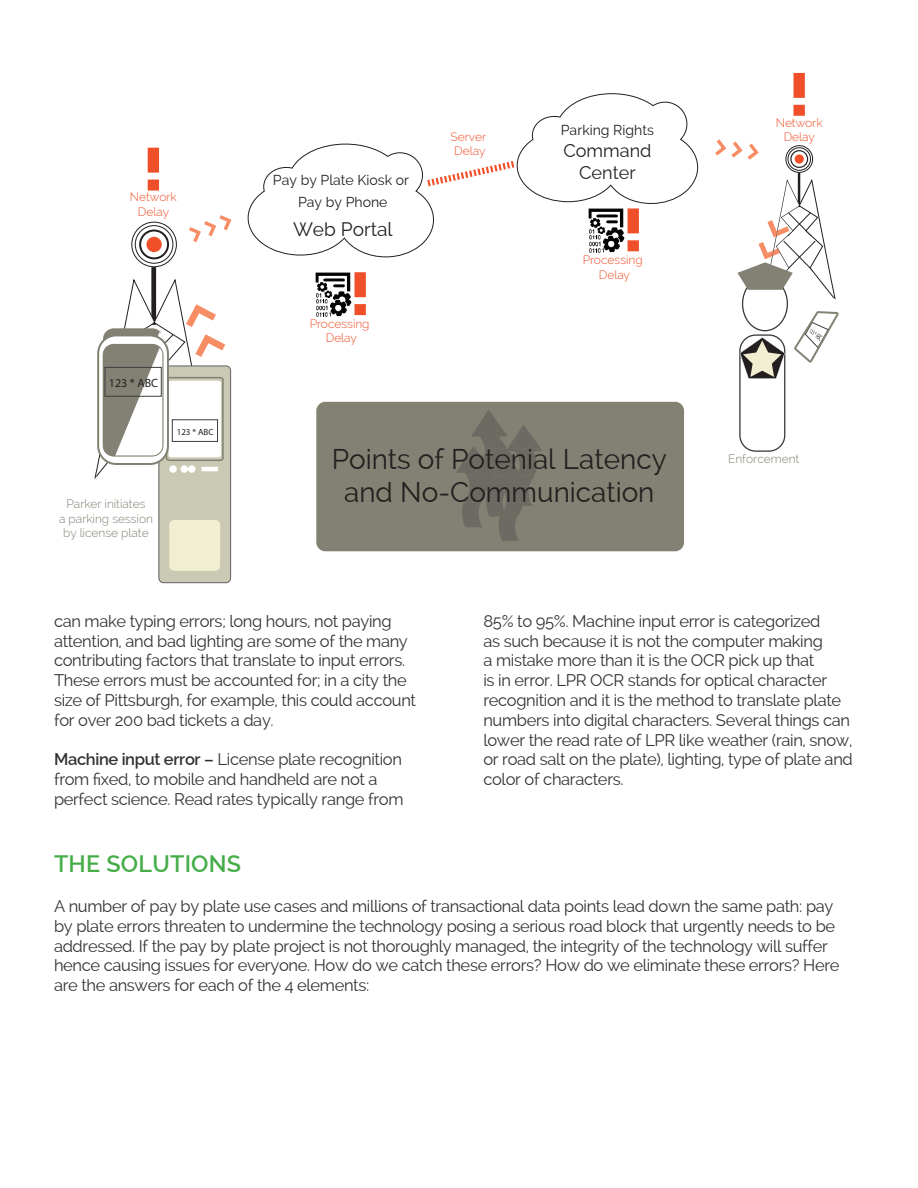
<style>
.page{position:relative;width:918px;height:1188px;background:#fff}
.page>*{position:absolute;margin:0;border:0;box-sizing:border-box;transform-origin:0 0}
.t1{font:800 59.85px "Raleway";color:#f05029}
.t2{font:27.9px/33.5px "Raleway";color:#231f20;text-align:center}
.t3{font:600 23.25px "Raleway";letter-spacing:.01em;color:#44ad48}
.t4{font:19.05px "Raleway";color:#231f20}
.t5{font:18.15px/21.8px "Raleway";color:#231f20;text-align:center}
.t6{font:16.5px/19.8px "Raleway";letter-spacing:-.02em;color:#313232}
.t7{font:14.1px/21.1px "Raleway";color:#231f20;text-align:center}
.t8{font:300 12px/14.4px "Raleway";color:#f05029;text-align:center}
.t9{font:300 12px/14.4px "Raleway";color:#828173;text-align:center}
.t10{font:12px "Myriad Pro";color:#231f20}
.t11{font:9px "Myriad Pro";color:#231f20}
.s1{font-weight:600}
</style>
<div class="page">
<div style="left:151px;top:267px;width:6px;height:58px;background:#231f20"></div>
<div style="left:151px;top:266px;width:6px;height:60px;border:1px solid #fff"></div>
<svg style="left:132px;top:222px;width:44px;height:45px"></svg>
<div style="left:131px;top:222px;width:46px;height:45px;border:1px solid #231f20;border-radius:50%"></div>
<svg style="left:135px;top:226px;width:38px;height:37px"></svg>
<div style="left:135px;top:225px;width:38px;height:39px;border:1px solid #231f20;border-radius:50%"></div>
<svg style="left:140px;top:231px;width:28px;height:27px"></svg>
<div style="left:139px;top:230px;width:30px;height:29px;border:2px solid #231f20;border-radius:50%"></div>
<div style="left:146px;top:237px;width:16px;height:15px;background:#f05029;border-radius:50%"></div>
<div style="left:797px;top:172px;width:4px;height:36px;border:1px solid #fff"></div>
<svg style="left:786px;top:146px;width:27px;height:26px"></svg>
<div style="left:786px;top:145px;width:27px;height:28px;border:1px solid #231f20;border-radius:50%"></div>
<svg style="left:788px;top:148px;width:23px;height:22px"></svg>
<div style="left:788px;top:148px;width:23px;height:22px;border:1px solid #231f20;border-radius:50%"></div>
<svg style="left:791px;top:151px;width:17px;height:16px"></svg>
<div style="left:790px;top:150px;width:18px;height:18px;border:1px solid #231f20;border-radius:50%"></div>
<div style="left:795px;top:154px;width:9px;height:10px;background:#f05029;border-radius:50%"></div>
<div style="left:159px;top:366px;width:72px;height:217px;background:#cac9b4;border-radius:5px"></div>
<div style="left:158px;top:366px;width:73px;height:217px;border:1px solid #616164;border-radius:5px"></div>
<div style="left:169px;top:520px;width:51px;height:51px;background:#f1eed1;border-radius:5px"></div>
<img style="left:315px;top:272px;width:37px;height:45px">
<svg style="left:248px;top:93px;width:450px;height:165px"></svg>
<svg style="left:189px;top:215px;width:42px;height:27px"></svg>
<svg style="left:715px;top:139px;width:44px;height:21px"></svg>
<svg style="left:94px;top:280px;width:131px;height:200px"></svg>
<div style="left:105px;top:367px;width:57px;height:30px;border:1px solid #3c3c3d"></div>
<div style="left:316px;top:402px;width:368px;height:149px;background:#828173;border-radius:9px"></div>
<svg style="left:794px;top:311px;width:45px;height:52px"></svg>
<div style="left:742px;top:276px;width:46px;height:55px;border:1px solid #3c3c3d;border-radius:50%"></div>
<div style="left:739px;top:334px;width:46px;height:118px;border:1px solid #3c3c3d;border-radius:16px"></div>
<svg style="left:740px;top:337px;width:45px;height:42px"></svg>
<svg style="left:737px;top:179px;width:99px;height:121px"></svg>
<svg style="left:456px;top:410px;width:86px;height:131px"></svg>
<h1 class="t1" style="left:144px;top:136px;width:21px">!</h1>
<p class="t8" style="left:130px;top:190px;width:48px">Network<br>Delay</p>
<p class="t10" style="left:109px;top:376px;width:51px">123 * ABC</p>
<p class="t11" style="left:177px;top:426px;width:38px">123 * ABC</p>
<p class="t9" style="left:59px;top:497px;width:95px">Parker initiates<br>a parking session by license plate</p>
<p class="t7" style="left:273px;top:170px;width:138px">Pay by Plate Kiosk or<br>Pay by Phone</p>
<p class="t4" style="left:293px;top:218px;width:101px">Web Portal</p>
<h1 class="t1" style="left:350px;top:260px;width:21px">!</h1>
<p class="t8" style="left:310px;top:317px;width:61px">Processing<br>Delay</p>
<p class="t8" style="left:451px;top:129px;width:37px">Server<br>Delay</p>
<p class="t7" style="left:561px;top:120px;width:95px">Parking Rights</p>
<p class="t5" style="left:563px;top:140px;width:90px">Command<br>Center</p>
<h1 class="t1" style="left:623px;top:197px;width:21px">!</h1>
<p class="t8" style="left:583px;top:253px;width:61px">Processing<br>Delay</p>
<h2 class="t2" style="left:332px;top:443px;width:336px">Points of Potenial Latency and No-Communication</h2>
<h1 class="t1" style="left:789px;top:61px;width:21px">!</h1>
<p class="t8" style="left:776px;top:115px;width:48px">Network<br>Delay</p>
<p class="t9" style="left:728px;top:451px;width:73px">Enforcement</p>
<p class="t6" style="left:54px;top:611px;width:364px">can make typing errors; long hours, not paying attention, and bad lighting are some of the many contributing factors that translate to input errors.<br>These errors must be accounted for; in a city the size of Pittsburgh, for example, this could account for over 200 bad tickets a day.</p>
<p class="t6" style="left:54px;top:750px;width:351px"><span class="s1">Machine input error –</span> License plate recognition from fixed, to mobile and handheld are not a perfect science. Read rates typically range from</p>
<p class="t6" style="left:483px;top:611px;width:371px">85% to 95%. Machine input error is categorized<br>as such because it is not the computer making<br>a mistake more than it is the OCR pick up that<br>is in error. LPR OCR stands for optical character recognition and it is the method to translate plate numbers into digital characters. Several things can lower the read rate of LPR like weather (rain, snow, or road salt on the plate), lighting, type of plate and color of characters.</p>
<h3 class="t3" style="left:54px;top:851px;width:189px">THE SOLUTIONS</h3>
<p class="t6" style="left:54px;top:896px;width:787px">A number of pay by plate use cases and millions of transactional data points lead down the same path: pay by plate errors threaten to undermine the technology posing a serious road block that urgently needs to be addressed. If the pay by plate project is not thoroughly managed, the integrity of the technology will suffer hence causing issues for everyone. How do we catch these errors? How do we eliminate these errors? Here are the answers for each of the 4 elements:</p>
</div>
